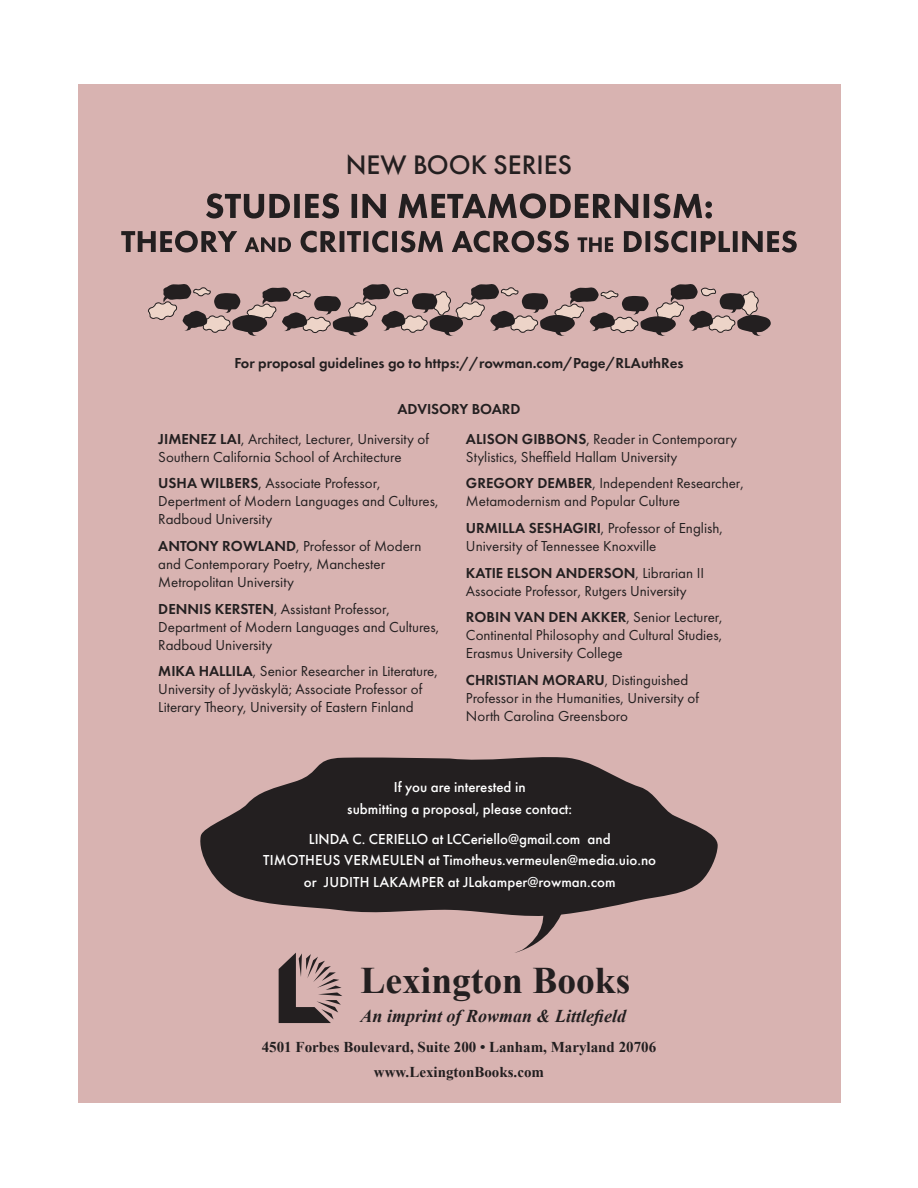
<style>
.page{position:relative;width:918px;height:1188px;background:#fff}
.page>*{position:absolute;margin:0;border:0;box-sizing:border-box;transform-origin:0 0}
.t1{font:700 37.5px "Times New Roman";color:#231f20}
.t2{font:500 27.75px "Futura PT";color:#231f20}
.t3{font:italic 700 18px "Times New Roman";color:#231f20}
.t4{font:15px/18px "Futura PT";color:#231f20}
.t5{font:500 15px/21.6px "Futura PT";color:#fff;text-align:center}
.t6{font:600 15px "Futura PT";color:#231f20}
.t7{font:700 15px "Times New Roman";color:#231f20}
.s1{font-weight:600}
</style>
<div class="page">
<div style="left:78px;top:85px;width:762px;height:1018px;background:#d8b3b1"></div>
<svg style="left:206px;top:193px;width:506px;height:26px"></svg>
<svg style="left:121px;top:231px;width:676px;height:21px"></svg>
<svg style="left:148px;top:284px;width:623px;height:52px"></svg>
<svg style="left:279px;top:953px;width:63px;height:70px"></svg>
<svg style="left:515px;top:919px;width:44px;height:34px"></svg>
<svg style="left:200px;top:757px;width:518px;height:162px;fill:#231f20"></svg>
<p class="t2" style="left:346px;top:148px;width:228px">NEW BOOK SERIES</p>
<p class="t6" style="left:234px;top:354px;width:451px">For proposal guidelines go to https://rowman.com/Page/RLAuthRes</p>
<p class="t6" style="left:397px;top:400px;width:125px">ADVISORY BOARD</p>
<p class="t4" style="left:158px;top:430px;width:272px"><span class="s1">JIMENEZ LAI</span>, Architect, Lecturer, University of<br>Southern California School of Architecture</p>
<p class="t4" style="left:158px;top:474px;width:282px"><span class="s1">USHA WILBERS</span>, Associate Professor,<br>Depertment of Modern Languages and Cultures,<br>Radboud University</p>
<p class="t4" style="left:158px;top:537px;width:265px"><span class="s1">ANTONY ROWLAND</span>, Professor of Modern and Contemporary Poetry, Manchester<br>Metropolitan University</p>
<p class="t4" style="left:158px;top:600px;width:282px"><span class="s1">DENNIS KERSTEN</span>, Assistant Professor,<br>Department of Modern Languages and Cultures,<br>Radboud University</p>
<p class="t4" style="left:158px;top:662px;width:281px"><span class="s1">MIKA HALLILA</span>, Senior Researcher in Literature,<br>University of Jyväskylä; Associate Professor of<br>Literary Theory, University of Eastern Finland</p>
<p class="t4" style="left:466px;top:430px;width:273px"><span class="s1">ALISON GIBBONS</span>, Reader in Contemporary<br>Stylistics, Sheffield Hallam University</p>
<p class="t4" style="left:466px;top:474px;width:279px"><span class="s1">GREGORY DEMBER</span>, Independent Researcher,<br>Metamodernism and Popular Culture</p>
<p class="t4" style="left:466px;top:519px;width:258px"><span class="s1">URMILLA SESHAGIRI</span>, Professor of English,<br>University of Tennessee Knoxville</p>
<p class="t4" style="left:466px;top:564px;width:240px"><span class="s1">KATIE ELSON ANDERSON</span>, Librarian II<br>Associate Professor, Rutgers University</p>
<p class="t4" style="left:466px;top:608px;width:258px;text-align:justify"><span class="s1">ROBIN VAN DEN AKKER</span>, Senior Lecturer, Continental Philosophy and Cultural Studies, Erasmus University College</p>
<p class="t4" style="left:466px;top:671px;width:235px"><span class="s1">CHRISTIAN MORARU</span>, Distinguished<br>Professor in the Humanities, University of<br>North Carolina Greensboro</p>
<p class="t5" style="left:347px;top:776px;width:226px">If you are interested in<br>submitting a proposal, please contact:</p>
<p class="t5" style="left:309px;top:828px;width:303px">LINDA C. CERIELLO at LCCeriello@gmail.com and</p>
<p class="t5" style="left:263px;top:850px;width:394px">TIMOTHEUS VERMEULEN at Timotheus.vermeulen@media.uio.no</p>
<p class="t5" style="left:304px;top:871px;width:313px">or JUDITH LAKAMPER at JLakamper@rowman.com</p>
<p class="t1" style="left:361px;top:953px;width:271px">Lexington Books</p>
<p class="t3" style="left:361px;top:1004px;width:267px">An imprint of Rowman &amp; Littlefield</p>
<p class="t7" style="left:262px;top:1036px;width:396px">4501 Forbes Boulevard, Suite 200 • Lanham, Maryland 20706</p>
<p class="t7" style="left:374px;top:1062px;width:172px">www.LexingtonBooks.com</p>
</div>
